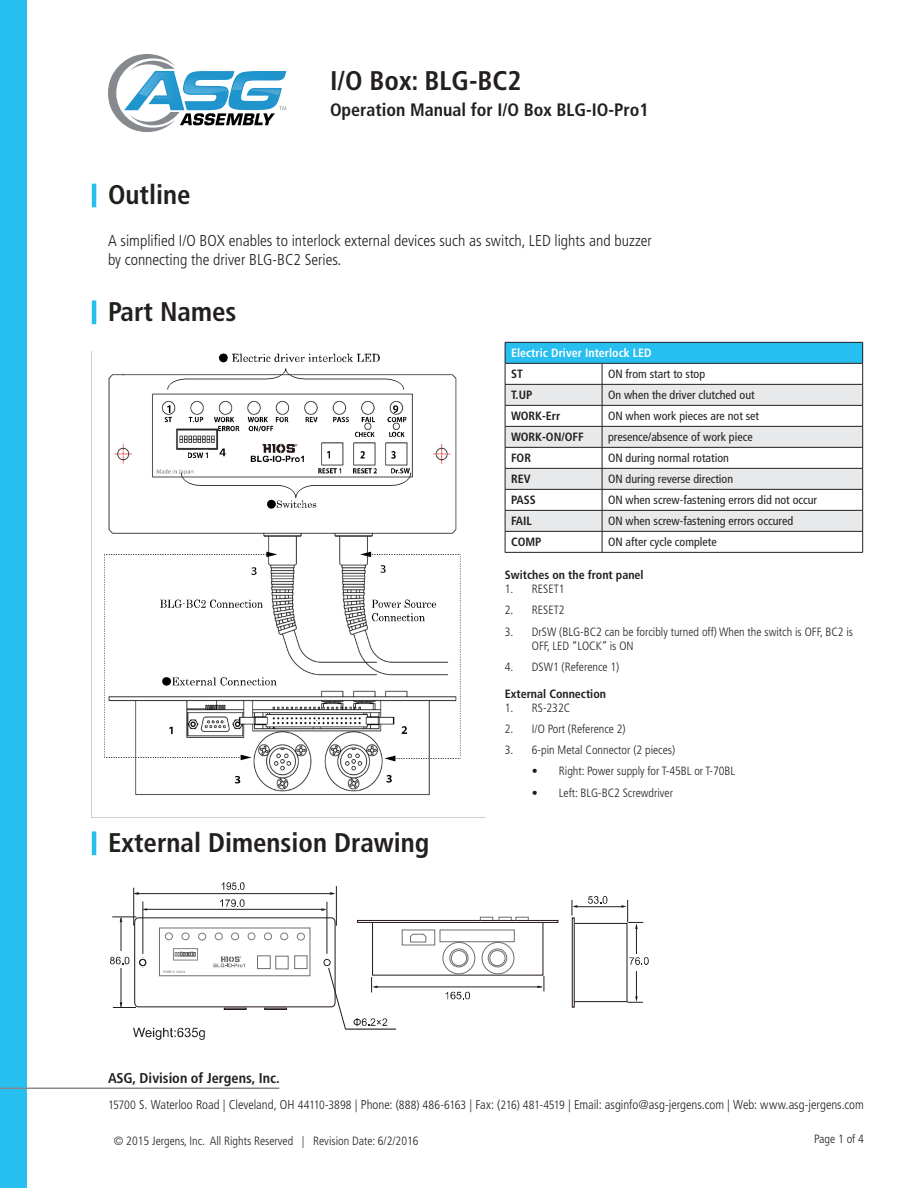
<style>
.page{position:relative;width:918px;height:1188px;background:#fff}
.page>*{position:absolute;margin:0;border:0;box-sizing:border-box;transform-origin:0 0}
.t1{font:700 condensed 27px "Frutiger LT Std";color:#231f20}
.t2{font:700 condensed 18px "Frutiger LT Std";color:#231f20}
.t3{font:300 condensed 15.75px "Frutiger LT Std";color:#231f20}
.t4{font:700 condensed 14.25px "Frutiger LT Std";color:#231f20}
.t5{font:300 condensed 12.75px "Frutiger LT Std";letter-spacing:-.005em;color:#231f20}
.t6{font:300 condensed 12px/14.4px "Frutiger LT Std";color:#231f20}
.t7{font:condensed 12px "Frutiger LT Std";color:#231f20}
.t8{font:700 condensed 12px "Frutiger LT Std";color:#231f20}
.t9{font:700 condensed 12px "Frutiger LT Std";color:#fff}
.s1{font-size:12px}
</style>
<div class="page">
<svg style="left:108px;top:54px;width:178px;height:78px"></svg>
<div style="left:0;top:0;width:27px;height:1188px;background:#26bff0"></div>
<hr style="left:0;top:1088px;width:279px;height:1px;background:#868a8e">
<hr style="left:92px;top:184px;width:4px;height:23px;background:#26bff0">
<hr style="left:92px;top:831px;width:4px;height:24px;background:#26bff0">
<hr style="left:92px;top:300px;width:4px;height:24px;background:#26bff0">
<img style="left:92px;top:353px;width:394px;height:465px">
<div style="left:505px;top:342px;width:358px;height:21px;background:#26bff0"></div>
<svg style="left:506px;top:364px;width:356px;height:188px"></svg>
<svg style="left:506px;top:385px;width:356px;height:146px;fill:#e7e9ea"></svg>
<hr style="left:505px;top:342px;width:97px;height:1px;background:#231f20">
<hr style="left:602px;top:342px;width:261px;height:1px;background:#231f20">
<hr style="left:505px;top:363px;width:97px;height:1px;background:#231f20">
<hr style="left:602px;top:363px;width:261px;height:1px;background:#231f20">
<hr style="left:505px;top:384px;width:97px;height:1px;background:#231f20">
<hr style="left:602px;top:384px;width:261px;height:1px;background:#231f20">
<hr style="left:505px;top:405px;width:97px;height:1px;background:#231f20">
<hr style="left:602px;top:405px;width:261px;height:1px;background:#231f20">
<hr style="left:505px;top:426px;width:97px;height:1px;background:#231f20">
<hr style="left:602px;top:426px;width:261px;height:1px;background:#231f20">
<hr style="left:505px;top:447px;width:97px;height:1px;background:#231f20">
<hr style="left:602px;top:447px;width:261px;height:1px;background:#231f20">
<hr style="left:505px;top:468px;width:97px;height:1px;background:#231f20">
<hr style="left:602px;top:468px;width:261px;height:1px;background:#231f20">
<hr style="left:505px;top:489px;width:97px;height:1px;background:#231f20">
<hr style="left:602px;top:489px;width:261px;height:1px;background:#231f20">
<hr style="left:505px;top:510px;width:97px;height:1px;background:#231f20">
<hr style="left:602px;top:510px;width:261px;height:1px;background:#231f20">
<hr style="left:505px;top:531px;width:97px;height:1px;background:#231f20">
<svg style="left:505px;top:343px;width:1px;height:209px"></svg>
<hr style="left:602px;top:531px;width:261px;height:1px;background:#231f20">
<svg style="left:602px;top:364px;width:1px;height:188px"></svg>
<svg style="left:862px;top:343px;width:1px;height:209px"></svg>
<hr style="left:505px;top:552px;width:97px;height:1px;background:#231f20">
<hr style="left:602px;top:552px;width:261px;height:1px;background:#231f20">
<hr style="left:133px;top:888px;width:1px;height:38px;background:#231f20">
<hr style="left:143px;top:901px;width:1px;height:53px;background:#231f20">
<hr style="left:327px;top:902px;width:1px;height:52px;background:#231f20">
<hr style="left:336px;top:886px;width:1px;height:40px;background:#231f20">
<hr style="left:137px;top:893px;width:195px;height:1px;background:#231f20">
<svg style="left:133px;top:892px;width:6px;height:3px"></svg>
<hr style="left:144px;top:909px;width:181px;height:1px;background:#231f20">
<svg style="left:321px;top:908px;width:6px;height:3px"></svg>
<svg style="left:222px;top:883px;width:23px;height:7px"></svg>
<svg style="left:446px;top:992px;width:24px;height:7px"></svg>
<svg style="left:220px;top:899px;width:25px;height:8px"></svg>
<hr style="left:375px;top:987px;width:167px;height:1px;background:#231f20">
<svg style="left:537px;top:976px;width:8px;height:15px"></svg>
<svg style="left:371px;top:977px;width:6px;height:15px"></svg>
<hr style="left:345px;top:1029px;width:51px;height:1px;background:#040000">
<svg style="left:354px;top:1018px;width:33px;height:8px"></svg>
<svg style="left:357px;top:919px;width:202px;height:4px"></svg>
<div style="left:372px;top:922px;width:171px;height:54px;border:1px solid #231815"></div>
<div style="left:443px;top:942px;width:32px;height:32px;border:1px solid #6f6e6f;border-radius:50%"></div>
<div style="left:450px;top:949px;width:18px;height:18px;border:1px solid #6f6e6f;border-radius:50%"></div>
<div style="left:451px;top:950px;width:16px;height:16px;border:1px solid #6f6e6f;border-radius:50%"></div>
<div style="left:490px;top:950px;width:15px;height:16px;border:1px solid #6f6e6f;border-radius:50%"></div>
<div style="left:488px;top:949px;width:19px;height:18px;border:1px solid #6f6e6f;border-radius:50%"></div>
<div style="left:482px;top:942px;width:32px;height:32px;border:1px solid #6f6e6f;border-radius:50%"></div>
<div style="left:480px;top:917px;width:13px;height:4px;border:1px solid #6f6e6f"></div>
<div style="left:499px;top:917px;width:12px;height:4px;border:1px solid #6f6e6f"></div>
<div style="left:516px;top:917px;width:12px;height:4px;border:1px solid #6f6e6f"></div>
<div style="left:402px;top:930px;width:33px;height:15px;border:1px solid #6f6e6f"></div>
<svg style="left:410px;top:934px;width:17px;height:9px"></svg>
<div style="left:440px;top:930px;width:75px;height:12px;border:1px solid #6f6e6f"></div>
<svg style="left:110px;top:917px;width:236px;height:123px"></svg>
<svg style="left:571px;top:896px;width:78px;height:112px"></svg>
<p class="t1" style="left:108px;top:178px;width:84px">Outline</p>
<p class="t1" style="left:330px;top:65px;width:193px">I/O Box: BLG-BC2</p>
<p class="t2" style="left:330px;top:99px;width:320px">Operation Manual for I/O Box BLG-IO-Pro1</p>
<p class="t3" style="left:108px;top:232px;width:545px">A simplified I/O BOX enables to interlock external devices such as switch, LED lights and buzzer</p>
<p class="t3" style="left:108px;top:251px;width:235px">by connecting the driver BLG-BC2 Series.</p>
<p class="t1" style="left:108px;top:295px;width:130px">Part Names</p>
<p class="t1" style="left:108px;top:826px;width:323px">External Dimension Drawing</p>
<p class="t9" style="left:511px;top:346px;width:142px">Electric Driver Interlock LED</p>
<p class="t8" style="left:511px;top:367px;width:13px">ST</p>
<p class="t7" style="left:608px;top:367px;width:99px">ON from start to stop</p>
<p class="t8" style="left:511px;top:388px;width:23px">T.UP</p>
<p class="t7" style="left:608px;top:388px;width:148px">On when the driver clutched out</p>
<p class="t8" style="left:511px;top:409px;width:51px">WORK-Err</p>
<p class="t7" style="left:608px;top:409px;width:153px">ON when work pieces are not set</p>
<p class="t8" style="left:511px;top:430px;width:74px">WORK-ON/OFF</p>
<p class="t7" style="left:608px;top:430px;width:146px">presence/absence of work piece</p>
<p class="t8" style="left:511px;top:451px;width:22px">FOR</p>
<p class="t7" style="left:608px;top:451px;width:122px">ON during normal rotation</p>
<p class="t8" style="left:511px;top:472px;width:21px">REV</p>
<p class="t7" style="left:608px;top:472px;width:127px">ON during reverse direction</p>
<p class="t8" style="left:511px;top:493px;width:26px">PASS</p>
<p class="t7" style="left:608px;top:493px;width:211px">ON when screw-fastening errors did not occur</p>
<p class="t8" style="left:511px;top:514px;width:22px">FAIL</p>
<p class="t7" style="left:608px;top:514px;width:187px">ON when screw-fastening errors occured</p>
<p class="t8" style="left:511px;top:535px;width:32px">COMP</p>
<p class="t7" style="left:608px;top:535px;width:110px">ON after cycle complete</p>
<p class="t8" style="left:505px;top:568px;width:140px">Switches on the front panel</p>
<p class="t6" style="left:505px;top:582px;width:61px">1. RESET1</p>
<p class="t6" style="left:505px;top:603px;width:61px">2. RESET2</p>
<p class="t6" style="left:532px;top:624px;width:323px;text-indent:-27px">3. DrSW (BLG-BC2 can be forcibly turned off) When the switch is OFF, BC2 is<br>OFF, LED “LOCK” is ON</p>
<p class="t6" style="left:505px;top:660px;width:116px">4. DSW1 (Reference 1)</p>
<p class="t8" style="left:505px;top:686px;width:103px">External Connection</p>
<p class="t6" style="left:505px;top:701px;width:67px">1. RS-232C</p>
<p class="t6" style="left:505px;top:722px;width:122px">2. I/O Port (Reference 2)</p>
<p class="t6" style="left:505px;top:743px;width:172px">3. 6-pin Metal Connector (2 pieces)</p>
<p class="t6" style="left:532px;top:764px;width:205px">• Right: Power supply for T-45BL or T-70BL</p>
<p class="t6" style="left:532px;top:785px;width:143px">• Left: BLG-BC2 Screwdriver</p>
<p class="t4" style="left:108px;top:1070px;width:173px">ASG, Division of Jergens, Inc.</p>
<p class="t5" style="left:108px;top:1097px;width:757px"><span class="s1">15700</span> S. Waterloo Road | Cleveland, OH <span class="s1">44110-3898</span> | Phone: (<span class="s1">888) 486-6163</span> | Fax: (<span class="s1">216) 481-4519</span> | Email: asginfo@asg-jergens.com | Web: www.asg-jergens.com</p>
<p class="t6" style="left:814px;top:1132px;width:51px">Page 1 of 4</p>
<p class="t6" style="left:114px;top:1133px;width:306px">© 2015 Jergens, Inc. All Rights Reserved | Revision Date: 6/2/2016</p>
</div>
